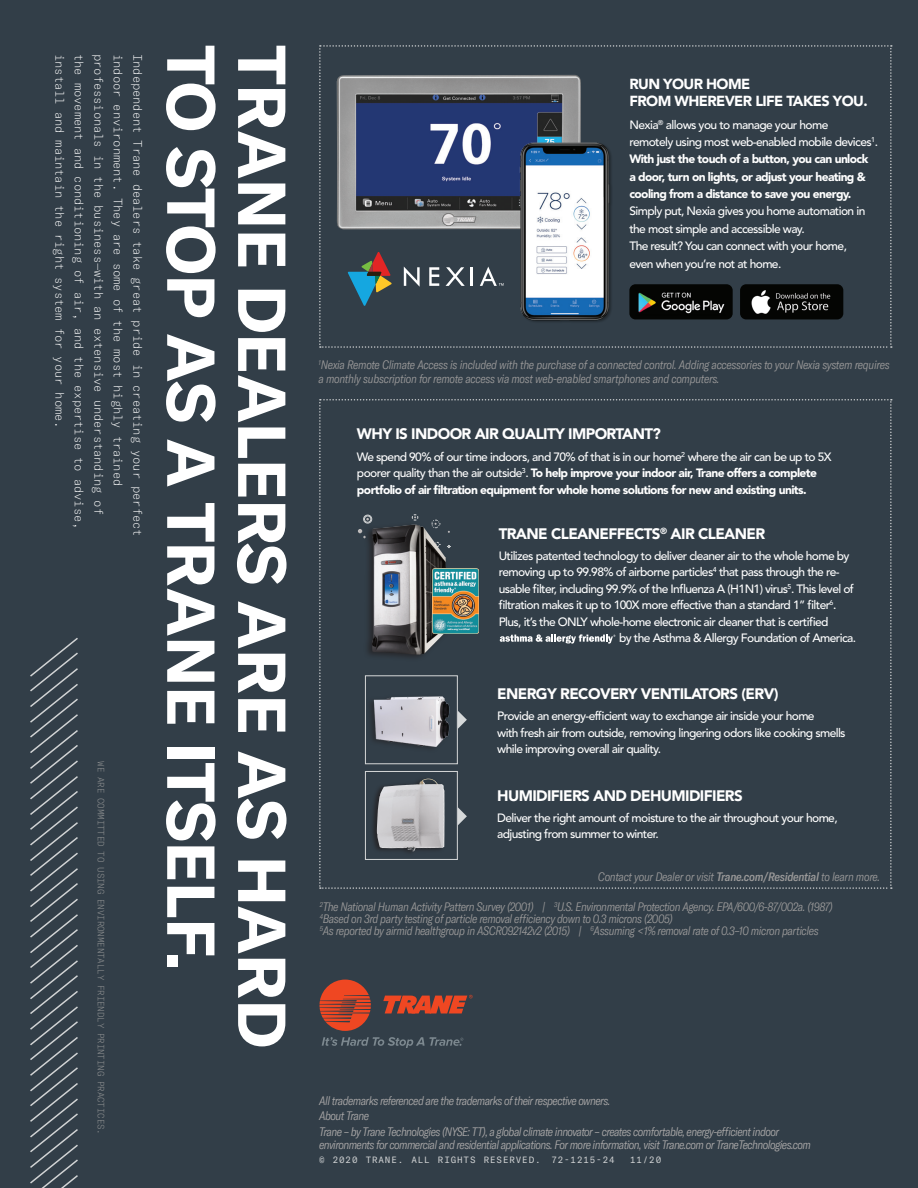
<style>
.page{position:relative;width:918px;height:1188px;background:#323e48}
.page>*{position:absolute;margin:0;border:0;box-sizing:border-box;transform-origin:0 0}
.t1{font:700 66.6px "GT America";letter-spacing:-.01em;color:#fff}
.t2{font:900 15.15px "Avenir LT Std";letter-spacing:-.04em;color:#fff}
.t3{font:900 14.55px/16.5px "Avenir LT Std";letter-spacing:-.04em;color:#fff}
.t4{font:500 12px/17.4px "Avenir LT Std";letter-spacing:-.05em;color:#fff}
.t5{font:italic 300 condensed 12px/12px "GT America";letter-spacing:-.03em;color:#9a9999}
.t6{font:900 12px/17.4px "Avenir LT Std";letter-spacing:-.05em;color:#fff}
.t7{font:italic 300 condensed 12px/13.5px "GT America";letter-spacing:-.04em;color:#aaa8a8}
.t8{font:100 12px "GT America Mono";letter-spacing:-.02em;color:#fff}
.t9{font:100 9px "GT America Mono";letter-spacing:-.02em;color:#989999}
.t10{font:9px "GT America Mono";letter-spacing:.095em;color:#d1d3d4}
.s1{font-weight:500}
</style>
<div class="page">
<svg style="left:30px;top:638px;width:48px;height:550px"></svg>
<svg style="left:320px;top:980px;width:51px;height:51px"></svg>
<svg style="left:383px;top:995px;width:90px;height:18px"></svg>
<svg style="left:322px;top:1037px;width:141px;height:11px"></svg>
<svg style="left:319px;top:45px;width:573px;height:303px"></svg>
<svg style="left:319px;top:399px;width:573px;height:490px"></svg>
<div style="left:363px;top:521px;width:85px;height:141px;background:#231f20;opacity:.75"></div>
<img style="left:372px;top:525px;width:74px;height:130px">
<img style="left:433px;top:568px;width:46px;height:66px">
<p class="t8" style="left:66px;top:54px;width:376px;rotate:90deg">install and maintain the right system for your home.</p>
<p class="t8" style="left:86px;top:54px;width:477px;rotate:90deg">the movement and conditioning of air, and the expertise to advise,</p>
<p class="t8" style="left:105px;top:54px;width:463px;rotate:90deg">professionals in the business—with an extensive understanding of</p>
<p class="t8" style="left:125px;top:54px;width:434px;rotate:90deg">indoor environment. They are some of the most highly trained</p>
<p class="t8" style="left:144px;top:54px;width:484px;rotate:90deg">Independent Trane dealers take great pride in creating your perfect</p>
<h1 class="t1" style="left:232px;top:45px;width:927px;rotate:90deg">TO STOP AS A TRANE ITSELF.</h1>
<h1 class="t1" style="left:303px;top:45px;width:1005px;rotate:90deg">TRANE DEALERS ARE AS HARD</h1>
<p class="t9" style="left:106px;top:761px;width:375px;rotate:90deg">WE ARE COMMITTED TO USING ENVIRONMENTALLY FRIENDLY PRINTING PRACTICES.</p>
<p class="t3" style="left:629px;top:76px;width:240px">RUN YOUR HOME<br>FROM WHEREVER LIFE TAKES YOU.</p>
<p class="t6" style="left:629px;top:116px;width:250px"><span class="s1">Nexia</span><sup>®</sup> <span class="s1">allows you to manage your home<br>remotely using most web-enabled mobile devices</span><sup>1</sup><span class="s1">.<br></span>With just the touch of a button, you can unlock<br>a door, turn on lights, or adjust your heating &amp; cooling from a distance to save you energy.</p>
<p class="t4" style="left:629px;top:203px;width:237px">Simply put, Nexia gives you home automation in the most simple and accessible way.<br>The result? You can connect with your home, even when you’re not at home.</p>
<p class="t5" style="left:319px;top:359px;width:573px;line-height:13.5px"><sup>1</sup>Nexia Remote Climate Access is included with the purchase of a connected control. Adding accessories to your Nexia system requires a monthly subscription for remote access via most web-enabled smartphones and computers.</p>
<p class="t2" style="left:357px;top:424px;width:306px">WHY IS INDOOR AIR QUALITY IMPORTANT?</p>
<p class="t6" style="left:357px;top:448px;width:476px;line-height:16.5px"><span class="s1">We spend 90% of our time indoors, and 70% of that is in our home</span><sup>2</sup> <span class="s1">where the air can be up to 5X poorer quality than the air outside</span><sup>3</sup><span class="s1">.</span> To help improve your indoor air, Trane offers a complete portfolio of air filtration equipment for whole home solutions for new and existing units.</p>
<p class="t2" style="left:499px;top:524px;width:268px">TRANE CLEANEFFECTS<sup>®</sup> AIR CLEANER</p>
<p class="t4" style="left:499px;top:547px;width:352px">Utilizes patented technology to deliver cleaner air to the whole home by</p>
<p class="t4" style="left:499px;top:564px;width:342px">removing up to 99.98% of airborne particles<sup>4</sup> that pass through the re-</p>
<p class="t4" style="left:499px;top:580px;width:357px">usable filter, including 99.9% of the Influenza A (H1N1) virus<sup>5</sup>. This level of</p>
<p class="t4" style="left:499px;top:597px;width:339px">filtration makes it up to 100X more effective than a standard 1” filter<sup>6</sup>.</p>
<p class="t4" style="left:499px;top:613px;width:331px">Plus, it’s the ONLY whole-home electronic air cleaner that is certified</p>
<p class="t4" style="left:619px;top:630px;width:239px">by the Asthma &amp; Allergy Foundation of America.</p>
<p class="t2" style="left:497px;top:685px;width:283px">ENERGY RECOVERY VENTILATORS (ERV)</p>
<p class="t4" style="left:497px;top:708px;width:350px;line-height:16.5px">Provide an energy-efficient way to exchange air inside your home<br>with fresh air from outside, removing lingering odors like cooking smells while improving overall air quality.</p>
<p class="t2" style="left:497px;top:787px;width:247px">HUMIDIFIERS AND DEHUMIDIFIERS</p>
<p class="t4" style="left:497px;top:810px;width:342px;line-height:16.5px">Deliver the right amount of moisture to the air throughout your home, adjusting from summer to winter.</p>
<p class="t5" style="left:598px;top:870px;width:284px">Contact your Dealer or visit <span class="s1">Trane.com/Residential</span> to learn more.</p>
<p class="t5" style="left:320px;top:901px;width:514px"><sup>2</sup>The National Human Activity Pattern Survey (2001) | <sup>3</sup>U.S. Environmental Protection Agency. EPA/600/6-87/002a. (1987)<br><sup>4</sup>Based on 3rd party testing of particle removal efficiency down to 0.3 microns (2005)<br><sup>5</sup>As reported by airmid healthgroup in ASCR092142v2 (2015) | <sup>6</sup>Assuming &lt;1% removal rate of 0.3–10 micron particles</p>
<p class="t7" style="left:319px;top:1094px;width:293px">All trademarks referenced are the trademarks of their respective owners.</p>
<p class="t7" style="left:319px;top:1109px;width:51px">About Trane</p>
<p class="t7" style="left:319px;top:1125px;width:493px">Trane – by Trane Technologies (NYSE: TT), a global climate innovator – creates comfortable, energy-efficient indoor environments for commercial and residential applications. For more information, visit Trane.com or TraneTechnologies.com</p>
<p class="t10" style="left:319px;top:1155px;width:297px">© 2020 TRANE. ALL RIGHTS RESERVED. 72-1215-24</p>
<p class="t10" style="left:630px;top:1155px;width:33px">11/20</p>
</div>
